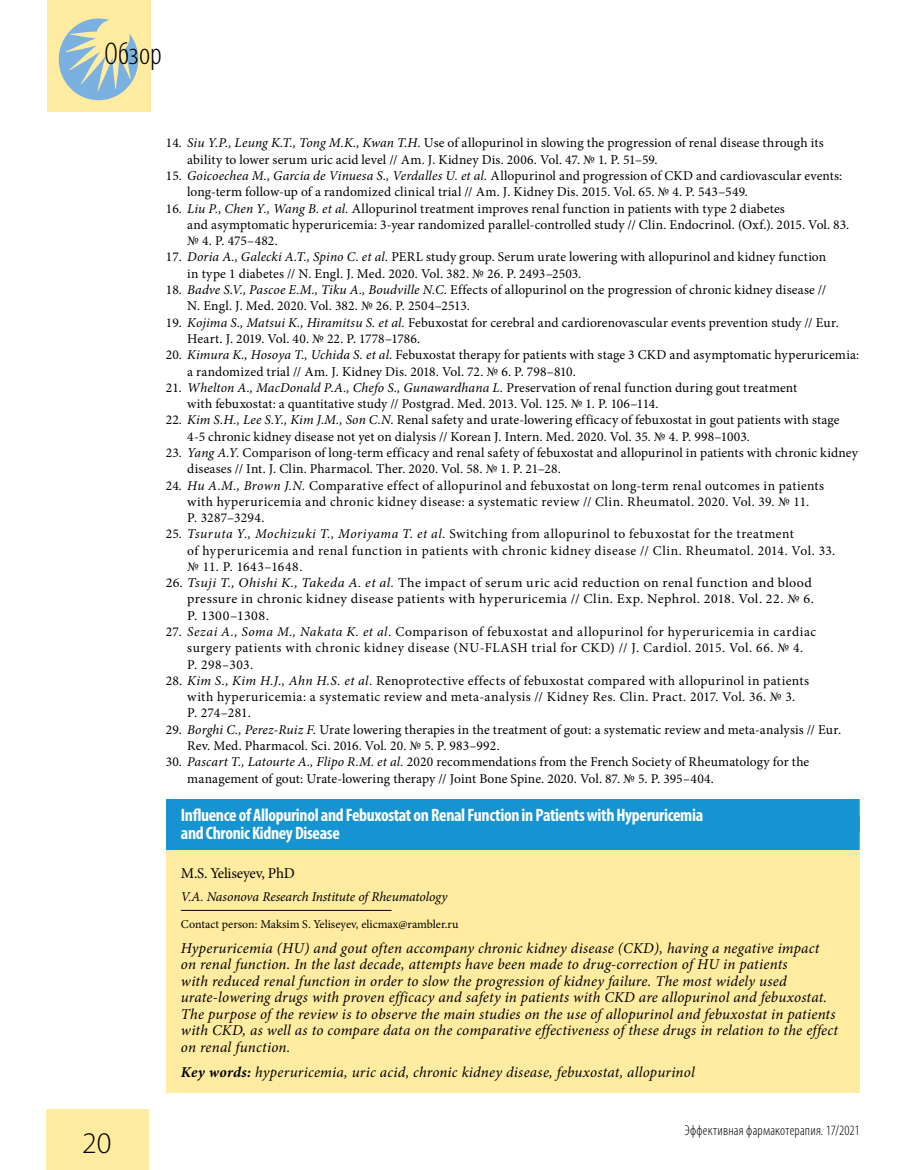
<style>
.page{position:relative;width:915px;height:1170px;background:#fff}
.page>*{position:absolute;margin:0;border:0;box-sizing:border-box;transform-origin:0 0}
.t1{font:300 condensed 31.5px "Myriad Pro";letter-spacing:.005em;color:#000}
.t2{font:300 30px "Myriad Pro";color:#000}
.t3{font:700 condensed 18px/18px "Myriad Pro";letter-spacing:-.02em;color:#fff}
.t4{font:italic 15px/16.5px "Minion Pro";letter-spacing:.015em;color:#000}
.t5{font:15px "Minion Pro";letter-spacing:-.015em;color:#000}
.t6{font:300 condensed 14.25px "Myriad Pro";letter-spacing:.015em;color:#000}
.t7{font:13.5px/16.4px "Minion Pro";letter-spacing:.015em;color:#000}
.t8{font:13.5px/16.4px "Minion Pro";letter-spacing:.035em;color:#000}
.t9{font:13.5px/16.4px "Minion Pro";letter-spacing:.015em;color:#000;scale:1.04 1}
.t10{font:13.5px/16.4px "Minion Pro";letter-spacing:.04em;color:#000}
.t11{font:italic 13.5px "Minion Pro";letter-spacing:-.01em;color:#000}
.t12{font:12px "Minion Pro";color:#000}
.s1{font-style:italic}
.s2{font-weight:700}
</style>
<div class="page">
<div style="left:47px;top:1108px;width:102px;height:61px;background:#ffeca1"></div>
<div style="left:47px;top:0;width:103px;height:112px;background:#ffeca1"></div>
<svg style="left:59px;top:18px;width:79px;height:82px"></svg>
<div style="left:166px;top:799px;width:693px;height:292px;background:#ffeca1"></div>
<div style="left:166px;top:799px;width:693px;height:33px;background:#1694d2"></div>
<div style="left:166px;top:817px;width:693px;height:33px;background:#1694d2"></div>
<hr style="left:181px;top:910px;width:210px;height:1px;background:#000">
<h1 class="t1" style="left:104px;top:35px;width:59px">Обзор</h1>
<h2 class="t2" style="left:82px;top:1125px;width:31px">20</h2>
<p class="t7" style="left:187px;top:135px;width:637px;text-indent:-21px">14. <span class="s1">Siu Y.P., Leung K.T., Tong M.K., Kwan T.H.</span> Use of allopurinol in slowing the progression of renal disease through its ability to lower serum uric acid level // Am. J. Kidney Dis. 2006. Vol. 47. № 1. P. 51–59.</p>
<p class="t7" style="left:187px;top:167px;width:656px;text-indent:-21px">15. <span class="s1">Goicoechea M., Garcia de Vinuesa S., Verdalles U. et al.</span> Allopurinol and progression of CKD and cardiovascular events: long-term follow-up of a randomized clinical trial // Am. J. Kidney Dis. 2015. Vol. 65. № 4. P. 543–549.</p>
<p class="t7" style="left:187px;top:200px;width:663px;text-indent:-21px">16. <span class="s1">Liu P., Chen Y., Wang B. et al.</span> Allopurinol treatment improves renal function in patients with type 2 diabetes<br>and asymptomatic hyperuricemia: 3-year randomized parallel-controlled study // Clin. Endocrinol. (Oxf.). 2015. Vol. 83. № 4. P. 475–482.</p>
<p class="t7" style="left:187px;top:249px;width:640px;text-indent:-21px">17. <span class="s1">Doria A., Galecki A.T., Spino C. et al.</span> PERL study group. Serum urate lowering with allopurinol and kidney function in type 1 diabetes // N. Engl. J. Med. 2020. Vol. 382. № 26. P. 2493–2503.</p>
<p class="t7" style="left:187px;top:281px;width:640px;text-indent:-21px">18. <span class="s1">Badve S.V., Pascoe E.M., Tiku A., Boudville N.C.</span> Effects of allopurinol on the progression of chronic kidney disease //<br>N. Engl. J. Med. 2020. Vol. 382. № 26. P. 2504–2513.</p>
<p class="t7" style="left:187px;top:314px;width:652px;text-indent:-21px">19. <span class="s1">Kojima S., Matsui K., Hiramitsu S. et al.</span> Febuxostat for cerebral and cardiorenovascular events prevention study // Eur.<br>Heart. J. 2019. Vol. 40. № 22. P. 1778–1786.</p>
<p class="t7" style="left:187px;top:347px;width:673px;text-indent:-21px">20. <span class="s1">Kimura K., Hosoya T., Uchida S. et al</span>. Febuxostat therapy for patients with stage 3 CKD and asymptomatic hyperuricemia: a randomized trial // Am. J. Kidney Dis. 2018. Vol. 72. № 6. P. 798–810.</p>
<p class="t7" style="left:187px;top:379px;width:611px;text-indent:-21px">21. <span class="s1">Whelton A., MacDonald P.A., Chefo S., Gunawardhana L.</span> Preservation of renal function during gout treatment with febuxostat: a quantitative study // Postgrad. Med. 2013. Vol. 125. № 1. P. 106–114.</p>
<p class="t7" style="left:187px;top:412px;width:653px;text-indent:-21px">22. <span class="s1">Kim S.H., Lee S.Y., Kim J.M., Son C.N.</span> Renal safety and urate-lowering efficacy of febuxostat in gout patients with stage<br>4-5 chronic kidney disease not yet on dialysis // Korean J. Intern. Med. 2020. Vol. 35. № 4. P. 998–1003.</p>
<p class="t7" style="left:187px;top:444px;width:672px;text-indent:-21px">23. <span class="s1">Yang A.Y.</span> Comparison of long-term efficacy and renal safety of febuxostat and allopurinol in patients with chronic kidney diseases // Int. J. Clin. Pharmacol. Ther. 2020. Vol. 58. № 1. P. 21–28.</p>
<p class="t7" style="left:187px;top:477px;width:638px;text-indent:-21px">24. <span class="s1">Hu A.M., Brown J.N.</span> Comparative effect of allopurinol and febuxostat on long-term renal outcomes in patients with hyperuricemia and chronic kidney disease: a systematic review // Clin. Rheumatol. 2020. Vol. 39. № 11.<br>P. 3287–3294.</p>
<p class="t8" style="left:187px;top:526px;width:649px;text-indent:-21px">25. <span class="s1">Tsuruta Y., Mochizuki T., Moriyama T. et al.</span> Switching from allopurinol to febuxostat for the treatment<br>of hyperuricemia and renal function in patients with chronic kidney disease // Clin. Rheumatol. 2014. Vol. 33. № 11. P. 1643–1648.</p>
<p class="t9" style="left:187px;top:574px;width:604px;text-indent:-21px">26. <span class="s1">Tsuji T., Ohishi K., Takeda A. et al.</span> The impact of serum uric acid reduction on renal function and blood pressure in chronic kidney disease patients with hyperuricemia // Clin. Exp. Nephrol. 2018. Vol. 22. № 6.<br>P. 1300–1308.</p>
<p class="t10" style="left:187px;top:623px;width:630px;text-indent:-21px">27. <span class="s1">Sezai A., Soma M., Nakata K. et al.</span> Comparison of febuxostat and allopurinol for hyperuricemia in cardiac surgery patients with chronic kidney disease (NU-FLASH trial for CKD) // J. Cardiol. 2015. Vol. 66. № 4.<br>P. 298–303.</p>
<p class="t7" style="left:187px;top:672px;width:623px;text-indent:-21px">28. <span class="s1">Kim S., Kim H.J., Ahn H.S. et al.</span> Renoprotective effects of febuxostat compared with allopurinol in patients with hyperuricemia: a systematic review and meta-analysis // Kidney Res. Clin. Pract. 2017. Vol. 36. № 3.<br>P. 274–281.</p>
<p class="t7" style="left:187px;top:721px;width:655px;text-indent:-21px">29. <span class="s1">Borghi C., Perez-Ruiz F.</span> Urate lowering therapies in the treatment of gout: a systematic review and meta-analysis // Eur.<br>Rev. Med. Pharmacol. Sci. 2016. Vol. 20. № 5. P. 983–992.</p>
<p class="t7" style="left:187px;top:753px;width:623px;text-indent:-21px">30. <span class="s1">Pascart T., Latourte A., Flipo R.M. et al.</span> 2020 recommendations from the French Society of Rheumatology for the management of gout: Urate-lowering therapy // Joint Bone Spine. 2020. Vol. 87. № 5. P. 395–404.</p>
<h3 class="t3" style="left:181px;top:805px;width:523px">Influence of Allopurinol and Febuxostat on Renal Function in Patients with Hyperuricemia and Chronic Kidney Disease</h3>
<p class="t5" style="left:181px;top:862px;width:115px">M.S. Yeliseyev, PhD</p>
<p class="t11" style="left:181px;top:887px;width:268px">V.A. Nasonova Research Institute of Rheumatology</p>
<p class="t12" style="left:181px;top:915px;width:279px">Contact person: Maksim S. Yeliseyev, elicmax@rambler.ru</p>
<p class="t4" style="left:181px;top:939px;width:658px">Hyperuricemia (HU) and gout often accompany chronic kidney disease (CKD), having a negative impact on renal function. In the last decade, attempts have been made to drug-correction of HU in patients<br>with reduced renal function in order to slow the progression of kidney failure. The most widely used urate-lowering drugs with proven efficacy and safety in patients with CKD are allopurinol and febuxostat.<br>The purpose of the review is to observe the main studies on the use of allopurinol and febuxostat in patients with CKD, as well as to compare data on the comparative effectiveness of these drugs in relation to the effect on renal function.</p>
<p class="t4" style="left:181px;top:1063px;width:515px"><span class="s2">Key words:</span> hyperuricemia, uric acid, chronic kidney disease, febuxostat, allopurinol</p>
<p class="t6" style="left:684px;top:1121px;width:176px">Эффективная фармакотерапия. 17/2021</p>
</div>
